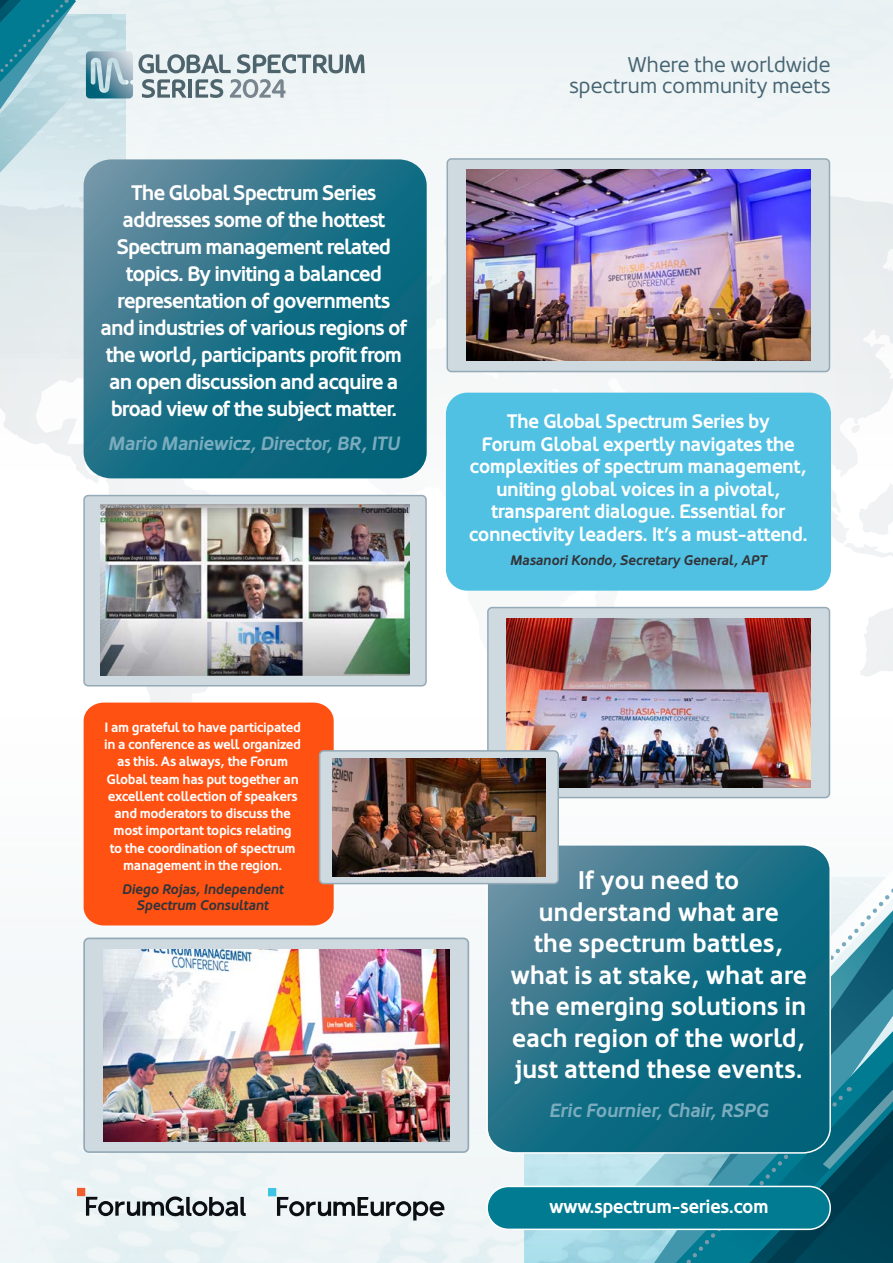
<style>
.page{position:relative;width:893px;height:1263px;background:#fff}
.page>*{position:absolute;margin:0;border:0;box-sizing:border-box;transform-origin:0 0}
.t1{font:700 25.5px/31.5px "Oblik";letter-spacing:-.01em;color:#fff;text-align:center}
.t2{font:21.3px/21.3px "Oblik";letter-spacing:-.02em;color:#466472;text-align:right}
.t3{font:700 21px/27px "Oblik";letter-spacing:-.05em;color:#fff;text-align:center}
.t4{font:700 19.5px/22.5px "Oblik";letter-spacing:-.03em;color:#fff;text-align:center}
.t5{font:italic 700 19.2px "Oblik";letter-spacing:-.03em;color:#7aacbe}
.t6{font:700 19.05px "Oblik";letter-spacing:-.03em;color:#fff}
.t7{font:italic 700 13.95px/16px "Oblik";letter-spacing:-.02em;color:#31343a;text-align:center}
.t8{font:700 13.5px/17.2px "Oblik";letter-spacing:-.03em;color:#fff;text-align:center}
</style>
<div class="page">
<svg style="left:524px;top:1154px;width:79px;height:109px;background:#b4e1eb"></svg>
<svg style="left:603px;top:869px;width:290px;height:394px;background:#428899"></svg>
<div style="left:446px;top:393px;width:385px;height:198px;background:#51c1e3;border-radius:21px"></div>
<div style="left:487px;top:1186px;width:343px;height:43px;background:#007b92;border-radius:21px"></div>
<div style="left:486px;top:1186px;width:345px;height:44px;border:2px solid #fff;border-radius:21px"></div>
<div style="left:488px;top:608px;width:341px;height:189px;background:#ced9e0;border-radius:4px"></div>
<div style="left:487px;top:607px;width:343px;height:191px;border:2px solid #94aab6;border-radius:4px"></div>
<img style="left:507px;top:618px;width:304px;height:169px">
<div style="left:77px;top:1188px;width:8px;height:8px;background:#f15f2f"></div>
<svg style="left:86px;top:1196px;width:160px;height:20px"></svg>
<div style="left:268px;top:1188px;width:8px;height:8px;background:#40c4e3"></div>
<svg style="left:277px;top:1197px;width:167px;height:23px"></svg>
<svg style="left:0;top:0;width:405px;height:371px"></svg>
<svg style="left:84px;top:159px;width:343px;height:319px;background:#247288"></svg>
<svg style="left:486px;top:843px;width:346px;height:311px;background:#26748a"></svg>
<div style="left:84px;top:702px;width:250px;height:223px;background:#ff5212"></div>
<div style="left:447px;top:159px;width:382px;height:213px;background:#ced9e0;border-radius:4px"></div>
<div style="left:446px;top:158px;width:384px;height:214px;border:2px solid #94aab6;border-radius:4px"></div>
<div style="left:84px;top:496px;width:342px;height:190px;background:#ced9e0;border-radius:4px"></div>
<img style="left:101px;top:504px;width:309px;height:172px">
<div style="left:83px;top:495px;width:344px;height:191px;border:2px solid #94aab6;border-radius:4px"></div>
<div style="left:84px;top:938px;width:384px;height:214px;background:#ced9e0;border-radius:5px"></div>
<div style="left:83px;top:937px;width:386px;height:216px;border:2px solid #94aab6;border-radius:5px"></div>
<img style="left:466px;top:170px;width:344px;height:191px">
<img style="left:103px;top:949px;width:346px;height:192px">
<div style="left:320px;top:751px;width:238px;height:132px;background:#ced9e0;border-radius:4px"></div>
<div style="left:319px;top:750px;width:240px;height:134px;border:2px solid #94aab6;border-radius:4px"></div>
<img style="left:333px;top:758px;width:212px;height:118px">
<p class="t3" style="left:101px;top:179px;width:308px">The Global Spectrum Series addresses some of the hottest<br>Spectrum management related topics. By inviting a balanced representation of governments and industries of various regions of the world, participants profit from an open discussion and acquire a broad view of the subject matter.</p>
<p class="t5" style="left:108px;top:432px;width:294px">Mario Maniewicz, Director, BR, ITU</p>
<p class="t8" style="left:104px;top:718px;width:198px">I am grateful to have participated in a conference as well organized as this. As always, the Forum<br>Global team has put together an excellent collection of speakers and moderators to discuss the most important topics relating<br>to the coordination of spectrum management in the region.</p>
<p class="t7" style="left:122px;top:881px;width:164px">Diego Rojas, Independent<br>Spectrum Consultant</p>
<p class="t2" style="left:569px;top:54px;width:263px">Where the worldwide spectrum community meets</p>
<p class="t4" style="left:469px;top:410px;width:341px">The Global Spectrum Series by<br>Forum Global expertly navigates the complexities of spectrum management, uniting global voices in a pivotal, transparent dialogue. Essential for connectivity leaders. It’s a must-attend.</p>
<p class="t7" style="left:510px;top:552px;width:259px">Masanori Kondo, Secretary General, APT</p>
<p class="t1" style="left:510px;top:864px;width:298px">If you need to understand what are<br>the spectrum battles, what is at stake, what are the emerging solutions in each region of the world, just attend these events.</p>
<p class="t5" style="left:549px;top:1100px;width:221px">Eric Fournier, Chair, RSPG</p>
<p class="t6" style="left:549px;top:1196px;width:221px">www.spectrum-series.com</p>
</div>
